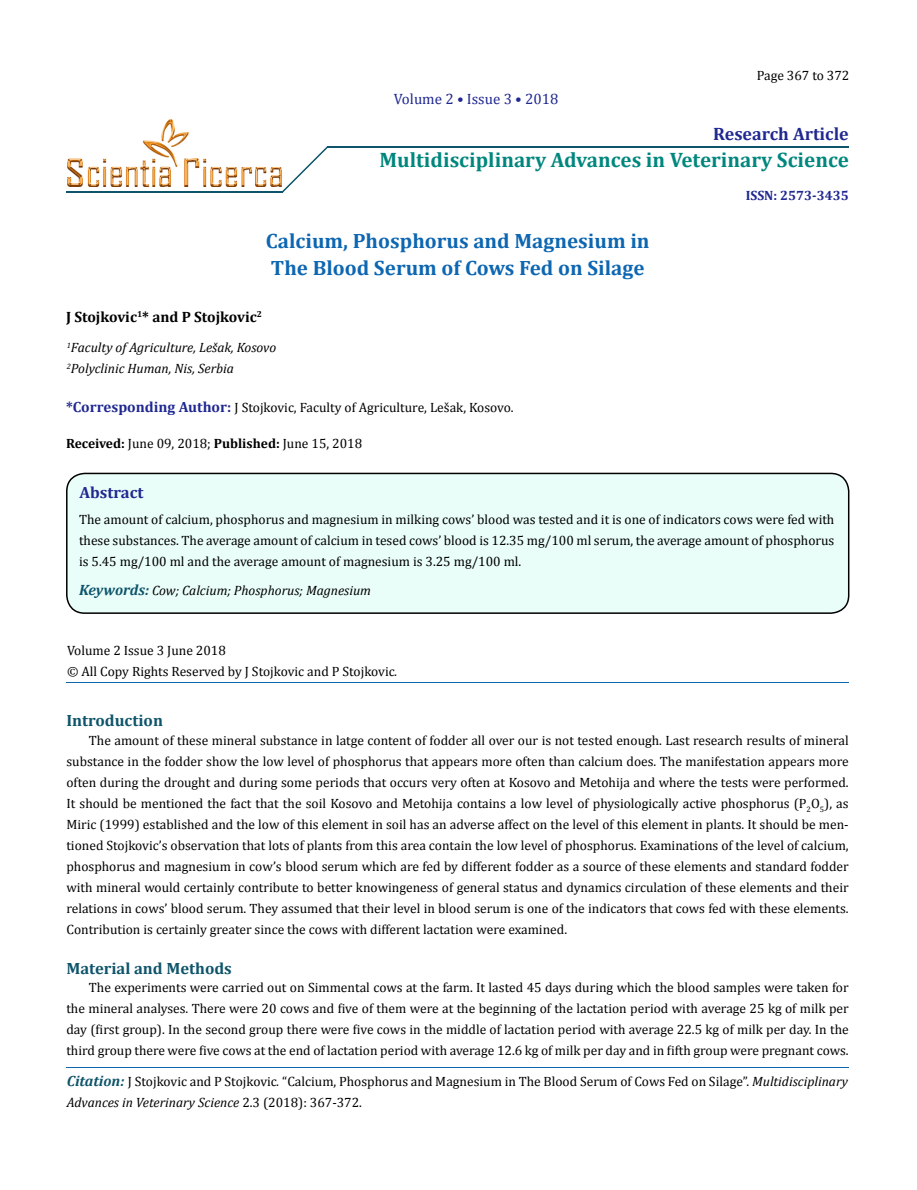
<style>
.page{position:relative;width:917px;height:1190px;background:#fff}
.page>*{position:absolute;margin:0;border:0;box-sizing:border-box;transform-origin:0 0}
.t1{font:700 21px "Cambria";color:#00877d}
.t2{font:700 20.85px/27px "Cambria";color:#0d66b1}
.t3{font:700 18px "Cambria";color:#202891}
.t4{font:700 16.35px "Cambria";color:#0e546a}
.t5{font:700 16.35px "Cambria";color:#202891}
.t6{font:700 15px "Cambria";color:#000}
.t7{font:15px "Cambria";color:#202891}
.t8{font:13.5px/21px "Cambria";color:#000;text-align:justify}
.t9{font:italic 13.5px/21px "Cambria";color:#000}
.t10{font:700 13.5px "Cambria";color:#202891}
.s1{font-weight:700;font-size:14.85px;color:#202891}
.s2{font-weight:700}
.s3{font-weight:700;font-size:15px;color:#0e546a}
.s4{font-style:italic}
.s5{font-weight:700;font-style:italic;font-size:14.85px;color:#0e546a}
</style>
<div class="page">
<div style="left:67px;top:473px;width:781px;height:140px;background:#e9fdf9;border-radius:18px"></div>
<div style="left:66px;top:472px;width:783px;height:142px;border:2px solid #000;border-radius:18px"></div>
<hr style="left:327px;top:146px;width:521px;height:2px;background:#0e546a">
<hr style="left:67px;top:191px;width:216px;height:2px;background:#0e546a">
<svg style="left:282px;top:146px;width:46px;height:47px"></svg>
<hr style="left:67px;top:1067px;width:781px;height:1px;background:#0d66b1">
<hr style="left:67px;top:682px;width:781px;height:1px;background:#0d66b1">
<img style="left:68px;top:119px;width:213px;height:68px">
<p class="t7" style="left:394px;top:90px;width:166px">Volume 2 • Issue 3 • 2018</p>
<p class="t8" style="left:756px;top:64px;width:94px">Page 367 to 372</p>
<h3 class="t3" style="left:713px;top:123px;width:137px">Research Article</h3>
<h1 class="t1" style="left:379px;top:147px;width:471px">Multidisciplinary Advances in Veterinary Science</h1>
<p class="t10" style="left:745px;top:187px;width:104px">ISSN: 2573-3435</p>
<h2 class="t2" style="left:266px;top:227px;width:385px">Calcium, Phosphorus and Magnesium in<br>The Blood Serum of Cows Fed on Silage</h2>
<p class="t6" style="left:66px;top:308px;width:197px">J Stojkovic<sup>1</sup>* and P Stojkovic<sup>2</sup></p>
<p class="t9" style="left:67px;top:337px;width:211px"><sup>1</sup>Faculty of Agriculture, Lešak, Kosovo<br><sup>2</sup>Polyclinic Human, Nis, Serbia</p>
<p class="t8" style="left:66px;top:396px;width:449px"><span class="s1">*Corresponding Author:</span> J Stojkovic, Faculty of Agriculture, Lešak, Kosovo.</p>
<p class="t8" style="left:66px;top:433px;width:297px"><span class="s2">Received:</span> June 09, 2018; <span class="s2">Published:</span> June 15, 2018</p>
<p class="t5" style="left:80px;top:483px;width:65px">Abstract</p>
<p class="t8" style="left:79px;top:508px;width:756px">The amount of calcium, phosphorus and magnesium in milking cows’ blood was tested and it is one of indicators cows were fed with these substances. The average amount of calcium in tesed cows’ blood is 12.35 mg/100 ml serum, the average amount of phosphorus is 5.45 mg/100 ml and the average amount of magnesium is 3.25 mg/100 ml.</p>
<p class="t9" style="left:79px;top:580px;width:293px"><span class="s3">Keywords:</span> Cow; Calcium; Phosphorus; Magnesium</p>
<p class="t8" style="left:67px;top:639px;width:332px">Volume 2 Issue 3 June 2018<br>© All Copy Rights Reserved by J Stojkovic and P Stojkovic<span class="s4">.</span></p>
<p class="t4" style="left:66px;top:710px;width:98px">Introduction</p>
<p class="t8" style="left:66px;top:729px;width:783px;text-indent:23px">The amount of these mineral substance in latge content of fodder all over our is not tested enough. Last research results of mineral substance in the fodder show the low level of phosphorus that appears more often than calcium does. The manifestation appears more often during the drought and during some periods that occurs very often at Kosovo and Metohija and where the tests were performed.<br>It should be mentioned the fact that the soil Kosovo and Metohija contains a low level of physiologically active phosphorus (P<sub>2</sub>O<sub>5</sub>), as Miric (1999) established and the low of this element in soil has an adverse affect on the level of this element in plants. It should be men&shy;tioned Stojkovic’s observation that lots of plants from this area contain the low level of phosphorus. Examinations of the level of calcium, phosphorus and magnesium in cow’s blood serum which are fed by different fodder as a source of these elements and standard fodder with mineral would certainly contribute to better knowingeness of general status and dynamics circulation of these elements and their relations in cows’ blood serum. They assumed that their level in blood serum is one of the indicators that cows fed with these elements.<br>Contribution is certainly greater since the cows with different lactation were examined.</p>
<p class="t4" style="left:66px;top:958px;width:167px">Material and Methods</p>
<p class="t8" style="left:66px;top:977px;width:783px;text-indent:23px">The experiments were carried out on Simmental cows at the farm. It lasted 45 days during which the blood samples were taken for the mineral analyses. There were 20 cows and five of them were at the beginning of the lactation period with average 25 kg of milk per day (first group). In the second group there were five cows in the middle of lactation period with average 22.5 kg of milk per day. In the third group there were five cows at the end of lactation period with average 12.6 kg of milk per day and in fifth group were pregnant cows.</p>
<p class="t8" style="left:67px;top:1071px;width:782px"><span class="s5">Citation:</span> J Stojkovic and P Stojkovic<span class="s4">.</span> “Calcium, Phosphorus and Magnesium in The Blood Serum of Cows Fed on Silage”. <span class="s4">Multidisciplinary<br>Advances in Veterinary Science</span> 2.3 (2018): 367-372.</p>
</div>
